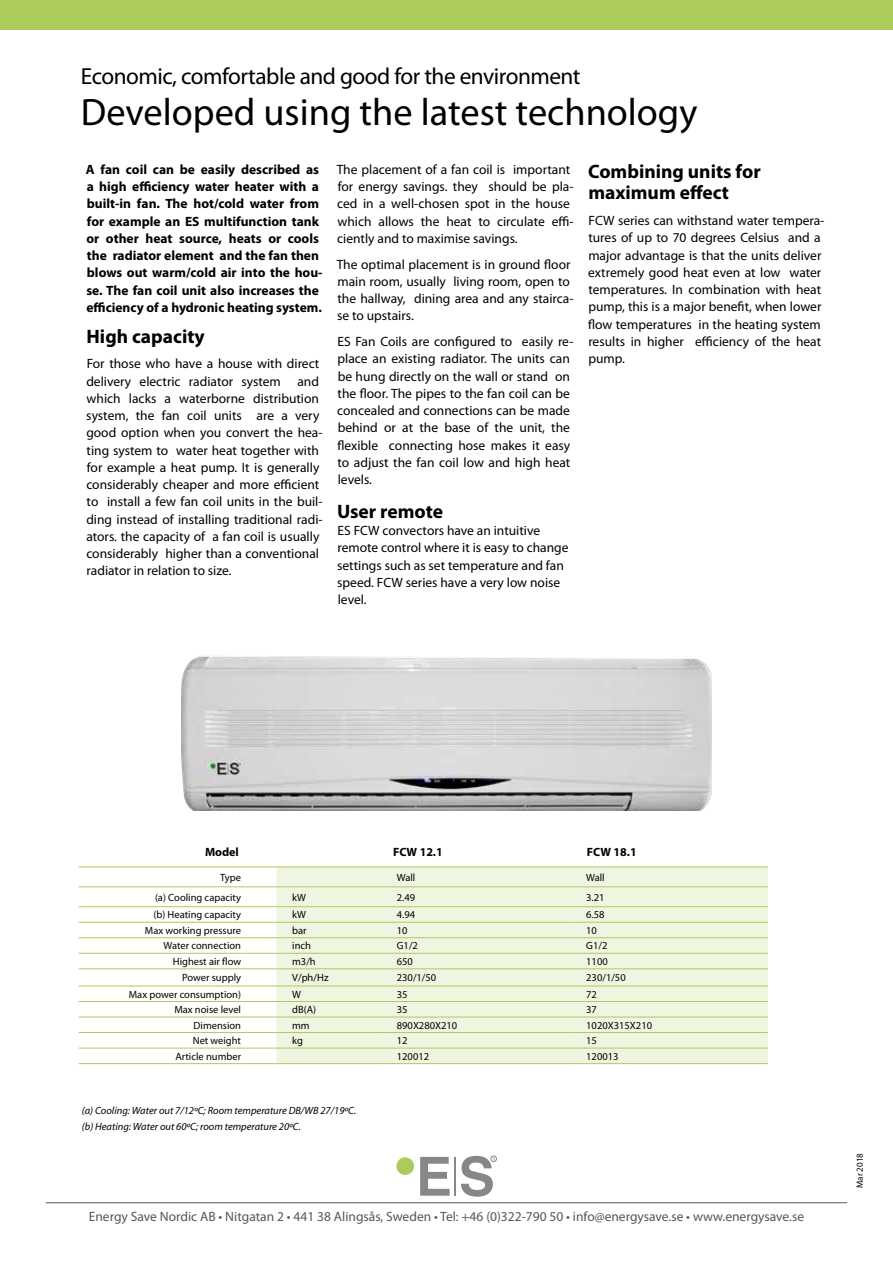
<style>
.page{position:relative;width:893px;height:1263px;background:#fff}
.page>*{position:absolute;margin:0;border:0;box-sizing:border-box;transform-origin:0 0}
.t1{font:38.25px "Myriad Pro";color:#000}
.t2{font:23.25px "Myriad Pro";letter-spacing:-.02em;color:#000}
.t3{font:700 19.5px/21px "Myriad Pro";color:#000}
.t4{font:13.5px/17.2px "Myriad Pro";color:#000}
.t5{font:700 13.5px/17.2px "Myriad Pro";color:#000}
.t6{font:13.5px "Myriad Pro";color:#575756}
.t7{font:700 12px "Myriad Pro";color:#000}
.t8{font:10.5px "Myriad Pro";color:#000}
.t9{font:italic 10.5px/15.6px "Myriad Pro";color:#000}
.t10{font:9px "Myriad Pro";color:#000}
</style>
<div class="page">
<hr style="left:46px;top:1202px;width:801px;height:1px;background:#575756">
<svg style="left:420px;top:1157px;width:30px;height:39px"></svg>
<div style="left:396px;top:1157px;width:18px;height:18px;background:#abcc58;border-radius:50%"></div>
<hr style="left:455px;top:1157px;width:1px;height:39px;background:#878787">
<svg style="left:461px;top:1156px;width:36px;height:41px"></svg>
<div style="left:0;top:0;width:893px;height:30px;background:#abcc58"></div>
<div style="left:276px;top:867px;width:492px;height:196px;background:#f0f5e2"></div>
<hr style="left:79px;top:922px;width:197px;height:1px;background:#abcc58">
<hr style="left:276px;top:922px;width:105px;height:1px;background:#abcc58">
<hr style="left:381px;top:922px;width:194px;height:1px;background:#abcc58">
<hr style="left:575px;top:922px;width:193px;height:1px;background:#abcc58">
<hr style="left:79px;top:937px;width:197px;height:1px;background:#abcc58">
<hr style="left:276px;top:937px;width:105px;height:1px;background:#abcc58">
<hr style="left:381px;top:937px;width:194px;height:1px;background:#abcc58">
<hr style="left:575px;top:937px;width:193px;height:1px;background:#abcc58">
<hr style="left:79px;top:953px;width:197px;height:1px;background:#abcc58">
<hr style="left:276px;top:953px;width:105px;height:1px;background:#abcc58">
<hr style="left:381px;top:953px;width:194px;height:1px;background:#abcc58">
<hr style="left:575px;top:953px;width:193px;height:1px;background:#abcc58">
<hr style="left:79px;top:968px;width:197px;height:1px;background:#abcc58">
<hr style="left:276px;top:968px;width:105px;height:1px;background:#abcc58">
<hr style="left:381px;top:968px;width:194px;height:1px;background:#abcc58">
<hr style="left:575px;top:968px;width:193px;height:1px;background:#abcc58">
<hr style="left:79px;top:985px;width:197px;height:1px;background:#abcc58">
<hr style="left:276px;top:985px;width:105px;height:1px;background:#abcc58">
<hr style="left:381px;top:985px;width:194px;height:1px;background:#abcc58">
<hr style="left:575px;top:985px;width:193px;height:1px;background:#abcc58">
<hr style="left:79px;top:1001px;width:197px;height:1px;background:#abcc58">
<hr style="left:276px;top:1001px;width:105px;height:1px;background:#abcc58">
<hr style="left:381px;top:1001px;width:194px;height:1px;background:#abcc58">
<hr style="left:575px;top:1001px;width:193px;height:1px;background:#abcc58">
<hr style="left:79px;top:1017px;width:197px;height:1px;background:#abcc58">
<hr style="left:276px;top:1017px;width:105px;height:1px;background:#abcc58">
<hr style="left:381px;top:1017px;width:194px;height:1px;background:#abcc58">
<hr style="left:575px;top:1017px;width:193px;height:1px;background:#abcc58">
<hr style="left:79px;top:1032px;width:197px;height:1px;background:#abcc58">
<hr style="left:276px;top:1032px;width:105px;height:1px;background:#abcc58">
<hr style="left:381px;top:1032px;width:194px;height:1px;background:#abcc58">
<hr style="left:575px;top:1032px;width:193px;height:1px;background:#abcc58">
<hr style="left:79px;top:1048px;width:197px;height:1px;background:#abcc58">
<hr style="left:276px;top:1048px;width:105px;height:1px;background:#abcc58">
<hr style="left:381px;top:1048px;width:194px;height:1px;background:#abcc58">
<hr style="left:575px;top:1048px;width:193px;height:1px;background:#abcc58">
<hr style="left:79px;top:1063px;width:197px;height:1px;background:#abcc58">
<hr style="left:276px;top:1063px;width:105px;height:1px;background:#abcc58">
<hr style="left:381px;top:1063px;width:194px;height:1px;background:#abcc58">
<hr style="left:575px;top:1063px;width:193px;height:1px;background:#abcc58">
<hr style="left:79px;top:866px;width:197px;height:1px;background:#abcc58">
<hr style="left:79px;top:886px;width:197px;height:1px;background:#abcc58">
<hr style="left:79px;top:906px;width:197px;height:1px;background:#abcc58">
<hr style="left:276px;top:866px;width:105px;height:1px;background:#abcc58">
<hr style="left:381px;top:866px;width:194px;height:1px;background:#abcc58">
<hr style="left:575px;top:866px;width:193px;height:1px;background:#abcc58">
<hr style="left:276px;top:886px;width:105px;height:1px;background:#abcc58">
<hr style="left:381px;top:886px;width:194px;height:1px;background:#abcc58">
<hr style="left:575px;top:886px;width:193px;height:1px;background:#abcc58">
<hr style="left:276px;top:906px;width:105px;height:1px;background:#abcc58">
<hr style="left:381px;top:906px;width:194px;height:1px;background:#abcc58">
<hr style="left:575px;top:906px;width:193px;height:1px;background:#abcc58">
<img style="left:181px;top:656px;width:531px;height:155px">
<h2 class="t2" style="left:81px;top:63px;width:501px">Economic, comfortable and good for the environment</h2>
<h1 class="t1" style="left:81px;top:91px;width:618px">Developed using the latest technology</h1>
<p class="t5" style="left:86px;top:161px;width:238px">A fan coil can be easily described as a high efficiency water heater with a built-in fan. The hot/cold water from for example an ES multifunction tank or other heat source, heats or cools the radiator element and the fan then blows out warm/cold air into the hou&shy;se. The fan coil unit also increases the efficiency of a hydronic heating system.</p>
<h3 class="t3" style="left:87px;top:326px;width:120px">High capacity</h3>
<p class="t4" style="left:86px;top:355px;width:238px">For those who have a house with direct delivery electric radiator system and which lacks a waterborne distribution system, the fan coil units are a very good option when you convert the hea&shy;ting system to water heat together with for example a heat pump. It is generally considerably cheaper and more efficient to install a few fan coil units in the buil&shy;ding instead of installing traditional radi&shy;ators. the capacity of a fan coil is usually considerably higher than a conventional radiator in relation to size.</p>
<p class="t4" style="left:337px;top:161px;width:238px">The placement of a fan coil is important for energy savings. they should be pla&shy;ced in a well-chosen spot in the house which allows the heat to circulate effi&shy;ciently and to maximise savings.</p>
<p class="t4" style="left:337px;top:256px;width:238px">The optimal placement is in ground floor main room, usually living room, open to the hallway, dining area and any stairca&shy;se to upstairs.</p>
<p class="t4" style="left:337px;top:333px;width:238px">ES Fan Coils are configured to easily re&shy;place an existing radiator. The units can be hung directly on the wall or stand on the floor. The pipes to the fan coil can be concealed and connections can be made behind or at the base of the unit, the flexible connecting hose makes it easy to adjust the fan coil low and high heat levels.</p>
<h3 class="t3" style="left:337px;top:501px;width:108px">User remote</h3>
<p class="t4" style="left:337px;top:522px;width:233px">ES FCW convectors have an intuitive remote control where it is easy to change settings such as set temperature and fan speed. FCW series have a very low noise level.</p>
<h3 class="t3" style="left:588px;top:161px;width:174px">Combining units for maximum effect</h3>
<p class="t4" style="left:588px;top:212px;width:238px">FCW series can withstand water tempera&shy;tures of up to 70 degrees Celsius and a major advantage is that the units deliver extremely good heat even at low water temperatures. In combination with heat pump, this is a major benefit, when lower flow temperatures in the heating system results in higher efficiency of the heat pump.</p>
<p class="t7" style="left:205px;top:846px;width:35px">Model</p>
<p class="t7" style="left:393px;top:846px;width:51px">FCW 12.1</p>
<p class="t7" style="left:587px;top:846px;width:51px">FCW 18.1</p>
<p class="t8" style="left:220px;top:871px;width:22px">Type</p>
<p class="t8" style="left:397px;top:871px;width:20px">Wall</p>
<p class="t8" style="left:586px;top:871px;width:20px">Wall</p>
<p class="t8" style="left:155px;top:891px;width:88px">(a) Cooling capacity</p>
<p class="t8" style="left:292px;top:891px;width:15px">kW</p>
<p class="t8" style="left:397px;top:891px;width:20px">2.49</p>
<p class="t8" style="left:586px;top:891px;width:20px">3.21</p>
<p class="t8" style="left:153px;top:909px;width:89px">(b) Heating capacity</p>
<p class="t8" style="left:292px;top:909px;width:15px">kW</p>
<p class="t8" style="left:397px;top:909px;width:20px">4.94</p>
<p class="t8" style="left:586px;top:909px;width:20px">6.58</p>
<p class="t8" style="left:145px;top:925px;width:98px">Max working pressure</p>
<p class="t8" style="left:292px;top:925px;width:16px">bar</p>
<p class="t8" style="left:397px;top:925px;width:12px">10</p>
<p class="t8" style="left:586px;top:925px;width:12px">10</p>
<p class="t8" style="left:164px;top:940px;width:79px">Water connection</p>
<p class="t8" style="left:292px;top:940px;width:20px">inch</p>
<p class="t8" style="left:397px;top:940px;width:23px">G1/2</p>
<p class="t8" style="left:586px;top:940px;width:23px">G1/2</p>
<p class="t8" style="left:173px;top:956px;width:70px">Highest air flow</p>
<p class="t8" style="left:292px;top:956px;width:25px">m3/h</p>
<p class="t8" style="left:397px;top:956px;width:18px">650</p>
<p class="t8" style="left:586px;top:956px;width:23px">1100</p>
<p class="t8" style="left:182px;top:972px;width:60px">Power supply</p>
<p class="t8" style="left:292px;top:972px;width:38px">V/ph/Hz</p>
<p class="t8" style="left:397px;top:972px;width:41px">230/1/50</p>
<p class="t8" style="left:586px;top:972px;width:41px">230/1/50</p>
<p class="t8" style="left:129px;top:988px;width:114px">Max power consumption)</p>
<p class="t8" style="left:292px;top:988px;width:10px">W</p>
<p class="t8" style="left:397px;top:988px;width:12px">35</p>
<p class="t8" style="left:586px;top:988px;width:12px">72</p>
<p class="t8" style="left:174px;top:1004px;width:68px">Max noise level</p>
<p class="t8" style="left:292px;top:1004px;width:25px">dB(A)</p>
<p class="t8" style="left:397px;top:1004px;width:12px">35</p>
<p class="t8" style="left:586px;top:1004px;width:12px">37</p>
<p class="t8" style="left:194px;top:1019px;width:49px">Dimension</p>
<p class="t8" style="left:292px;top:1019px;width:19px">mm</p>
<p class="t8" style="left:397px;top:1019px;width:62px">890X280X210</p>
<p class="t8" style="left:586px;top:1019px;width:67px">1020X315X210</p>
<p class="t8" style="left:193px;top:1035px;width:50px">Net weight</p>
<p class="t8" style="left:292px;top:1035px;width:12px">kg</p>
<p class="t8" style="left:397px;top:1035px;width:12px">12</p>
<p class="t8" style="left:586px;top:1035px;width:12px">15</p>
<p class="t8" style="left:175px;top:1050px;width:67px">Article number</p>
<p class="t8" style="left:397px;top:1050px;width:34px">120012</p>
<p class="t8" style="left:586px;top:1050px;width:34px">120013</p>
<p class="t9" style="left:82px;top:1103px;width:276px">(a) Cooling: Water out 7/12ºC; Room temperature DB/WB 27/19ºC. (b) Heating: Water out 60ºC; room temperature 20ºC.</p>
<p class="t6" style="left:89px;top:1209px;width:717px">Energy Save Nordic AB • Nitgatan 2 • 441 38 Alingsås, Sweden • Tel: +46 (0)322-790 50 • info@energysave.se • www.energysave.se</p>
<p class="t10" style="left:855px;top:1188px;width:36px;rotate:-90deg">Mar 2018</p>
</div>
